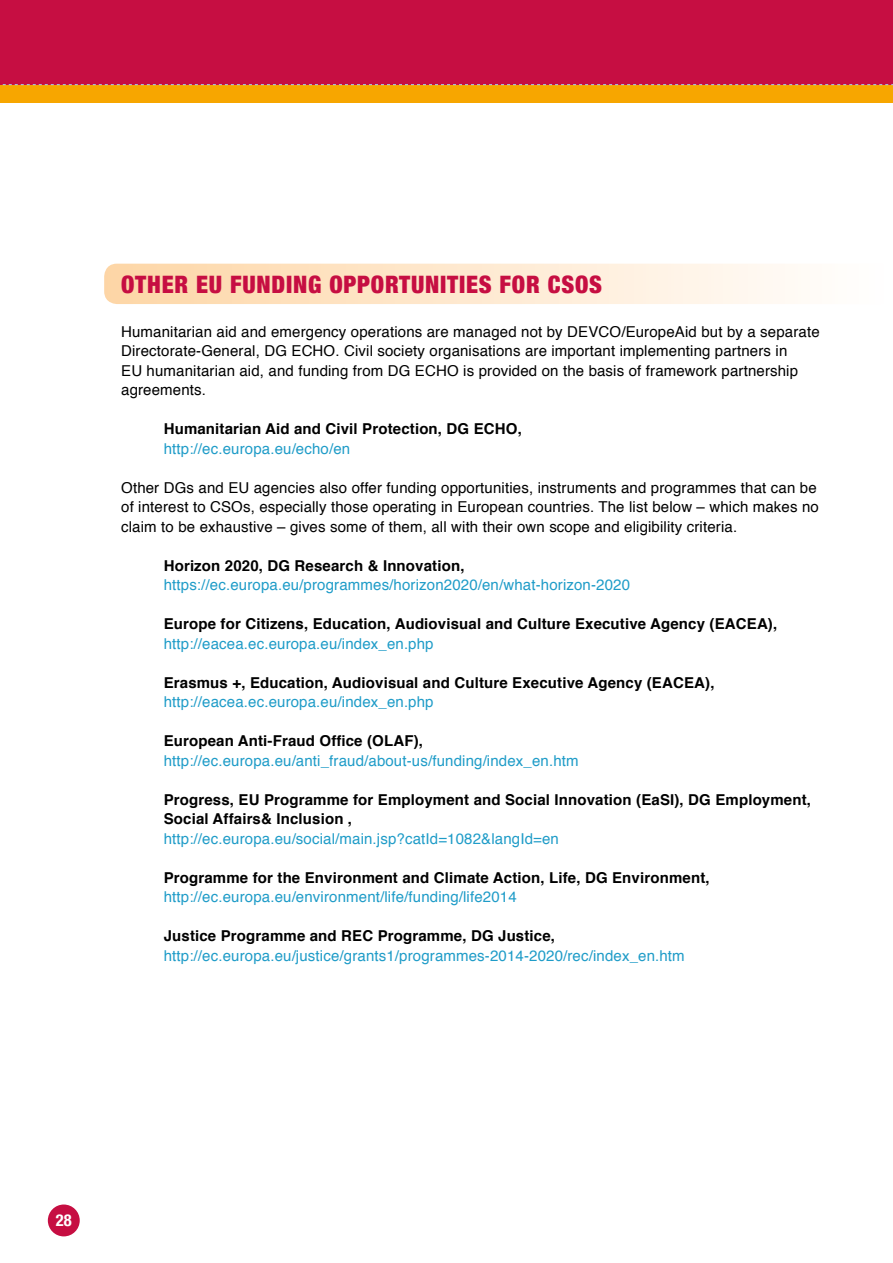
<style>
.page{position:relative;width:893px;height:1263px;background:#fff}
.page>*{position:absolute;margin:0;border:0;box-sizing:border-box;transform-origin:0 0}
.t1{font:900 condensed 24px "Helvetica Neue";letter-spacing:.035em;color:#c60e42}
.t2{font:700 condensed 16.5px "Helvetica Neue";color:#fff}
.t3{font:15px/19.5px "Helvetica";letter-spacing:.01em;color:#000}
.t4{font:700 15px/19.5px "Helvetica";letter-spacing:.01em;color:#000}
.t5{font:15px "Helvetica";letter-spacing:.01em;color:#1f9cc8}
</style>
<div class="page">
<div style="left:48px;top:1204px;width:32px;height:32px;background:#c60e42;border-radius:50%"></div>
<div style="left:0;top:0;width:893px;height:102px;background:#c60e42"></div>
<div style="left:0;top:85px;width:893px;height:17px;background:#f7a600"></div>
<svg style="left:2px;top:84px;width:891px;height:1px"></svg>
<svg style="left:104px;top:264px;width:691px;height:40px;background:#fee8cd"></svg>
<h1 class="t1" style="left:121px;top:265px;width:393px">OTHER EU FUNDING OPPORTUNITIES FOR</h1>
<h1 class="t1" style="left:548px;top:265px;width:56px">CSOS</h1>
<p class="t3" style="left:121px;top:322px;width:700px">Humanitarian aid and emergency operations are managed not by DEVCO/EuropeAid but by a separate Directorate-General, DG ECHO. Civil society organisations are important implementing partners in<br>EU humanitarian aid, and funding from DG ECHO is provided on the basis of framework partnership agreements.</p>
<p class="t4" style="left:164px;top:419px;width:360px">Humanitarian Aid and Civil Protection, DG ECHO,</p>
<p class="t5" style="left:164px;top:437px;width:188px">http://ec.europa.eu/echo/en</p>
<p class="t3" style="left:121px;top:478px;width:699px">Other DGs and EU agencies also offer funding opportunities, instruments and programmes that can be of interest to CSOs, especially those operating in European countries. The list below – which makes no claim to be exhaustive – gives some of them, all with their own scope and eligibility criteria.</p>
<p class="t4" style="left:164px;top:556px;width:302px">Horizon 2020, DG Research &amp; Innovation,</p>
<p class="t5" style="left:164px;top:573px;width:468px">https://ec.europa.eu/programmes/horizon2020/en/what-horizon-2020</p>
<p class="t4" style="left:164px;top:614px;width:615px">Europe for Citizens, Education, Audiovisual and Culture Executive Agency (EACEA),</p>
<p class="t5" style="left:164px;top:632px;width:271px">http://eacea.ec.europa.eu/index_en.php</p>
<p class="t4" style="left:164px;top:673px;width:552px">Erasmus +, Education, Audiovisual and Culture Executive Agency (EACEA),</p>
<p class="t5" style="left:164px;top:690px;width:271px">http://eacea.ec.europa.eu/index_en.php</p>
<p class="t4" style="left:164px;top:731px;width:261px">European Anti-Fraud Office (OLAF),</p>
<p class="t5" style="left:164px;top:749px;width:416px">http://ec.europa.eu/anti_fraud/about-us/funding/index_en.htm</p>
<p class="t4" style="left:164px;top:790px;width:649px">Progress, EU Programme for Employment and Social Innovation (EaSI), DG Employment,<br>Social Affairs&amp; Inclusion ,</p>
<p class="t5" style="left:164px;top:827px;width:397px">http://ec.europa.eu/social/main.jsp?catId=1082&amp;langId=en</p>
<p class="t4" style="left:164px;top:868px;width:547px">Programme for the Environment and Climate Action, Life, DG Environment,</p>
<p class="t5" style="left:164px;top:885px;width:354px">http://ec.europa.eu/environment/life/funding/life2014</p>
<p class="t4" style="left:164px;top:926px;width:393px">Justice Programme and REC Programme, DG Justice,</p>
<p class="t5" style="left:164px;top:944px;width:523px">http://ec.europa.eu/justice/grants1/programmes-2014-2020/rec/index_en.htm</p>
<p class="t2" style="left:56px;top:1207px;width:17px">28</p>
</div>
